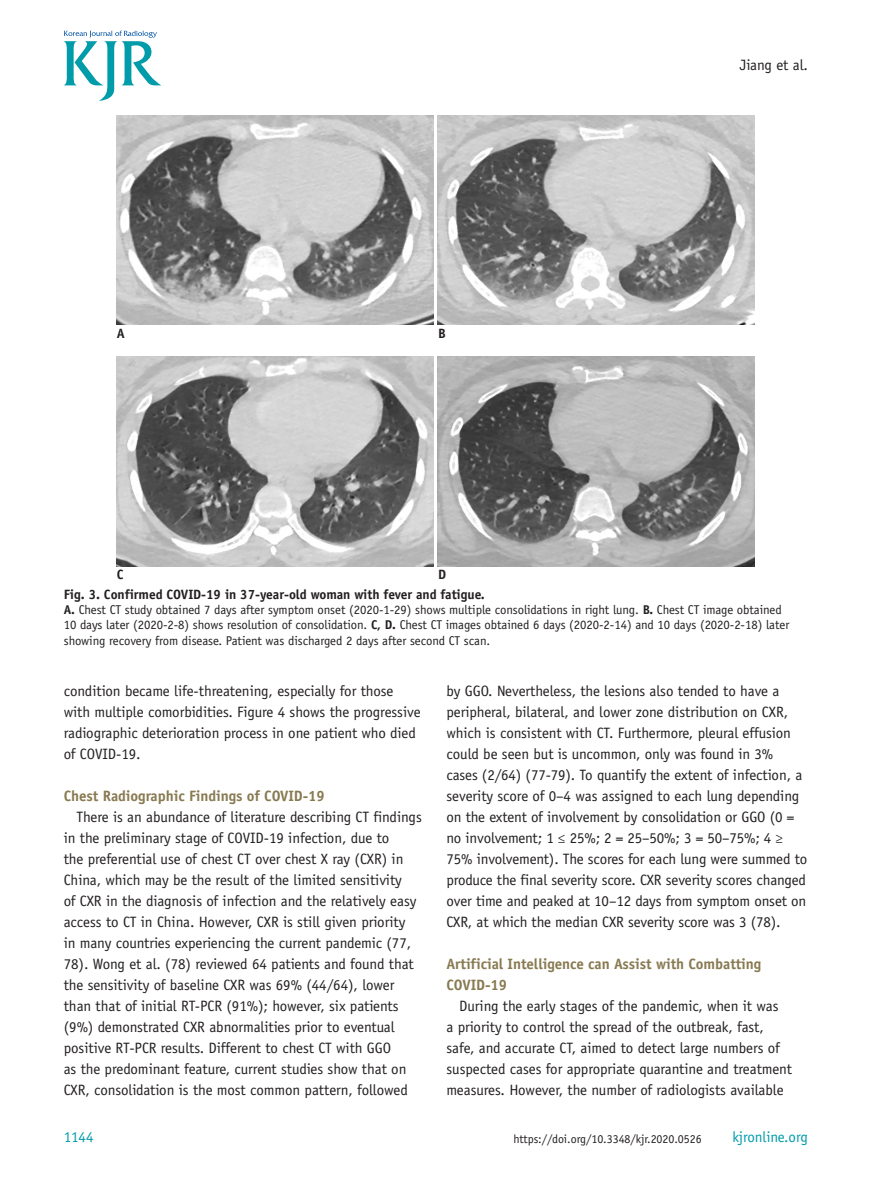
<style>
.page{position:relative;width:893px;height:1191px;background:#fff}
.page>*{position:absolute;margin:0;border:0;box-sizing:border-box;transform-origin:0 0}
.t1{font:15px/21px "Officina Sans Std";letter-spacing:-.005em;color:#231f20}
.t2{font:700 15px/21px "Officina Sans Std";letter-spacing:-.005em;color:#887a51}
.t3{font:15px "Officina Sans Std";letter-spacing:-.005em;color:#009caa}
.t4{font:700 13.5px "Officina Sans Std";letter-spacing:-.005em;color:#231f20}
.t5{font:12.75px/15.3px "Officina Sans Std";letter-spacing:-.005em;color:#231f20}
.t6{font:12px "Officina Sans Std";letter-spacing:-.005em;color:#231f20}
.s1{font-weight:700}
</style>
<div class="page">
<svg style="left:64px;top:31px;width:97px;height:70px"></svg>
<img style="left:117px;top:115px;width:317px;height:210px">
<img style="left:117px;top:357px;width:317px;height:209px">
<img style="left:438px;top:115px;width:317px;height:210px">
<img style="left:438px;top:357px;width:317px;height:209px">
<p class="t4" style="left:117px;top:325px;width:10px">A</p>
<p class="t4" style="left:117px;top:566px;width:8px">C</p>
<p class="t4" style="left:438px;top:325px;width:9px">B</p>
<p class="t4" style="left:438px;top:566px;width:10px">D</p>
<p class="t1" style="left:740px;top:54px;width:70px">Jiang et al.</p>
<p class="t4" style="left:64px;top:585px;width:423px">Fig. 3. Confirmed COVID-19 in 37-year-old woman with fever and fatigue.</p>
<p class="t5" style="left:64px;top:602px;width:727px"><span class="s1">A.</span> Chest CT study obtained 7 days after symptom onset (2020-1-29) shows multiple consolidations in right lung. <span class="s1">B.</span> Chest CT image obtained<br>10 days later (2020-2-8) shows resolution of consolidation. <span class="s1">C, D.</span> Chest CT images obtained 6 days (2020-2-14) and 10 days (2020-2-18) later showing recovery from disease. Patient was discharged 2 days after second CT scan.</p>
<p class="t1" style="left:64px;top:680px;width:358px">condition became life-threatening, especially for those with multiple comorbidities. Figure 4 shows the progressive radiographic deterioration process in one patient who died of COVID-19.</p>
<p class="t2" style="left:64px;top:785px;width:263px">Chest Radiographic Findings of COVID-19</p>
<p class="t1" style="left:64px;top:806px;width:360px;text-indent:13px">There is an abundance of literature describing CT findings in the preliminary stage of COVID-19 infection, due to<br>the preferential use of chest CT over chest X ray (CXR) in China, which may be the result of the limited sensitivity<br>of CXR in the diagnosis of infection and the relatively easy access to CT in China. However, CXR is still given priority<br>in many countries experiencing the current pandemic (77, 78). Wong et al. (78) reviewed 64 patients and found that the sensitivity of baseline CXR was 69% (44/64), lower than that of initial RT-PCR (91%); however, six patients (9%) demonstrated CXR abnormalities prior to eventual positive RT-PCR results. Different to chest CT with GGO<br>as the predominant feature, current studies show that on CXR, consolidation is the most common pattern, followed</p>
<p class="t3" style="left:64px;top:1128px;width:31px">1144</p>
<p class="t1" style="left:446px;top:680px;width:362px">by GGO. Nevertheless, the lesions also tended to have a peripheral, bilateral, and lower zone distribution on CXR, which is consistent with CT. Furthermore, pleural effusion could be seen but is uncommon, only was found in 3% cases (2/64) (77-79). To quantify the extent of infection, a severity score of 0–4 was assigned to each lung depending on the extent of involvement by consolidation or GGO (0 = no involvement; 1 ≤ 25%; 2 = 25–50%; 3 = 50–75%; 4 ≥ 75% involvement). The scores for each lung were summed to produce the final severity score. CXR severity scores changed over time and peaked at 10–12 days from symptom onset on CXR, at which the median CXR severity score was 3 (78).</p>
<p class="t2" style="left:446px;top:953px;width:316px">Artificial Intelligence can Assist with Combatting<br>COVID-19</p>
<p class="t1" style="left:446px;top:995px;width:347px;text-indent:13px">During the early stages of the pandemic, when it was<br>a priority to control the spread of the outbreak, fast, safe, and accurate CT, aimed to detect large numbers of suspected cases for appropriate quarantine and treatment measures. However, the number of radiologists available</p>
<p class="t6" style="left:513px;top:1132px;width:190px">https://doi.org/10.3348/kjr.2020.0526</p>
<p class="t3" style="left:732px;top:1128px;width:77px">kjronline.org</p>
</div>
